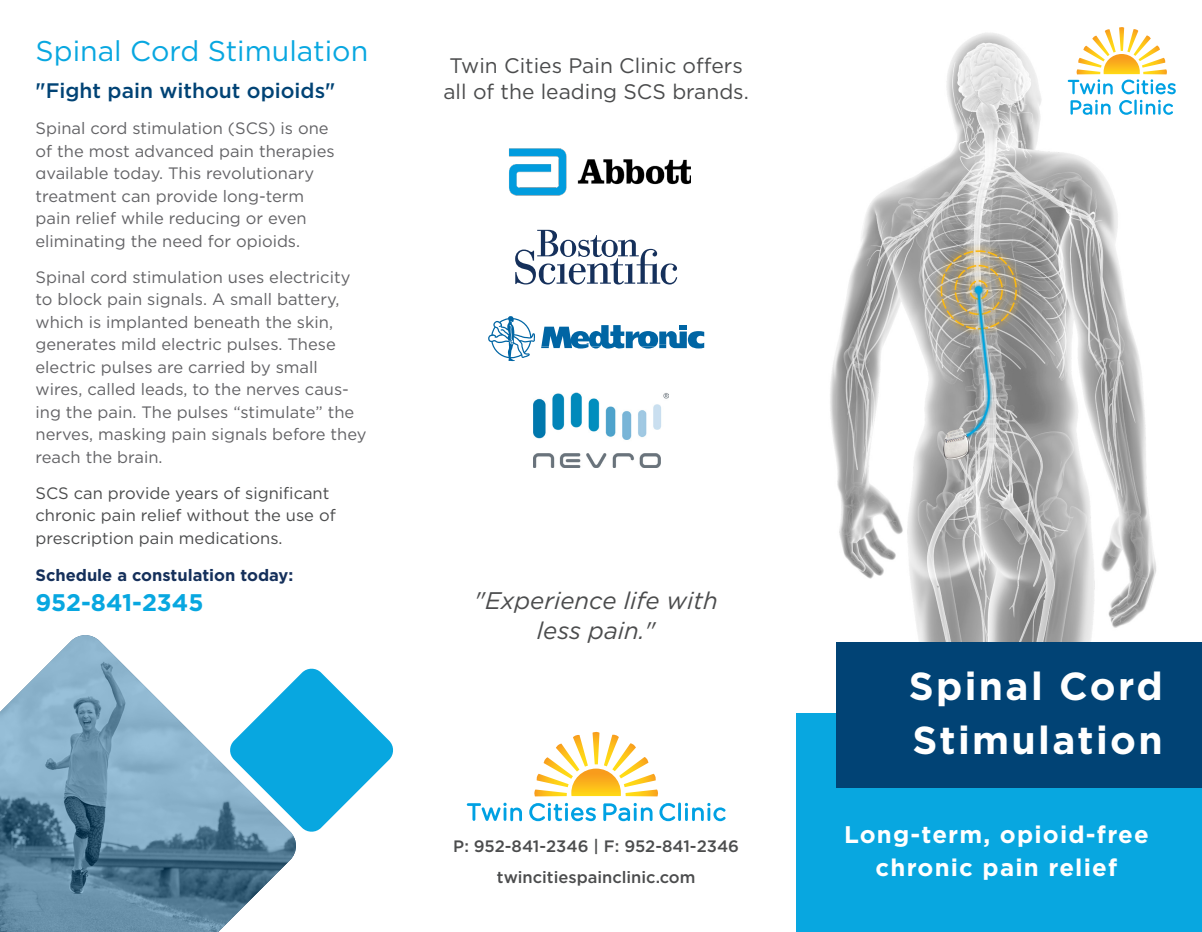
<style>
.page{position:relative;width:1202px;height:932px;background:#fff}
.page>*{position:absolute;margin:0;border:0;box-sizing:border-box;transform-origin:0 0}
.t1{font:700 39px "Gotham";letter-spacing:.06em;color:#fff}
.t2{font:28.5px "Gotham";color:#08a7e0}
.t3{font:700 24px "Gotham";letter-spacing:.05em;color:#fff}
.t4{font:italic 24px "Gotham";color:#4b4c4d}
.t5{font:700 24px "Gotham";color:#08a7e0}
.t6{font:21px "Gotham";color:#4b4c4d}
.t7{font:500 21px "Gotham";color:#014375}
.t8{font:16.5px/22.5px "Gotham";color:#636366}
.t9{font:16.5px/22.5px "Gotham";color:#4b4c4d}
.t10{font:500 16.5px "Gotham";color:#4b4c4d}
.t11{font:700 16.5px "Gotham";color:#15305b}
</style>
<div class="page">
<img style="left:830px;top:33px;width:346px;height:635px">
<svg style="left:488px;top:316px;width:47px;height:45px"></svg>
<svg style="left:541px;top:325px;width:163px;height:23px"></svg>
<svg style="left:515px;top:230px;width:162px;height:54px"></svg>
<img style="left:509px;top:148px;width:181px;height:48px">
<svg style="left:1070px;top:100px;width:40px;height:15px"></svg>
<svg style="left:1119px;top:100px;width:54px;height:15px"></svg>
<svg style="left:1067px;top:27px;width:108px;height:67px"></svg>
<svg style="left:534px;top:732px;width:124px;height:64px"></svg>
<svg style="left:467px;top:802px;width:55px;height:19px"></svg>
<svg style="left:529px;top:802px;width:67px;height:19px"></svg>
<svg style="left:603px;top:802px;width:49px;height:19px"></svg>
<svg style="left:659px;top:803px;width:16px;height:18px"></svg>
<hr style="left:678px;top:802px;width:3px;height:19px;background:#00a1e3">
<svg style="left:685px;top:802px;width:40px;height:19px"></svg>
<div style="left:796px;top:714px;width:406px;height:218px;background:#08a7e0"></div>
<div style="left:837px;top:642px;width:365px;height:146px;background:#014375"></div>
<svg style="left:0;top:635px;width:296px;height:297px"></svg>
<svg style="left:229px;top:667px;width:164px;height:166px"></svg>
<img style="left:533px;top:393px;width:135px;height:75px">
<p class="t2" style="left:35px;top:32px;width:334px">Spinal Cord Stimulation</p>
<p class="t7" style="left:35px;top:77px;width:301px">"Fight pain without opioids"</p>
<p class="t8" style="left:35px;top:117px;width:295px">Spinal cord stimulation (SCS) is one</p>
<p class="t8" style="left:35px;top:139px;width:301px">of the most advanced pain therapies</p>
<p class="t8" style="left:35px;top:162px;width:280px">available today. This revolutionary</p>
<p class="t8" style="left:35px;top:184px;width:270px">treatment can provide long-term</p>
<p class="t8" style="left:35px;top:207px;width:273px">pain relief while reducing or even</p>
<p class="t8" style="left:35px;top:229px;width:266px">eliminating the need for opioids.</p>
<p class="t8" style="left:35px;top:265px;width:332px">Spinal cord stimulation uses electricity to block pain signals. A small battery, which is implanted beneath the skin, generates mild electric pulses. These electric pulses are carried by small wires, called leads, to the nerves caus&shy;ing the pain. The pulses “stimulate” the nerves, masking pain signals before they reach the brain.</p>
<p class="t9" style="left:35px;top:481px;width:302px">SCS can provide years of significant chronic pain relief without the use of prescription pain medications.</p>
<p class="t11" style="left:35px;top:564px;width:259px">Schedule a constulation today:</p>
<p class="t5" style="left:35px;top:587px;width:170px">952-841-2345</p>
<p class="t4" style="left:474px;top:585px;width:244px">"Experience life with</p>
<p class="t4" style="left:537px;top:615px;width:120px">less pain."</p>
<p class="t6" style="left:449px;top:52px;width:295px">Twin Cities Pain Clinic offers</p>
<p class="t6" style="left:443px;top:78px;width:307px">all of the leading SCS brands.</p>
<p class="t10" style="left:453px;top:835px;width:287px">P: 952-841-2346 | F: 952-841-2346</p>
<p class="t10" style="left:497px;top:865px;width:200px">twincitiespainclinic.com</p>
<p class="t1" style="left:909px;top:660px;width:255px">Spinal Cord</p>
<p class="t1" style="left:912px;top:714px;width:252px">Stimulation</p>
<p class="t3" style="left:844px;top:818px;width:306px">Long-term, opioid-free</p>
<p class="t3" style="left:875px;top:851px;width:243px">chronic pain relief</p>
</div>
